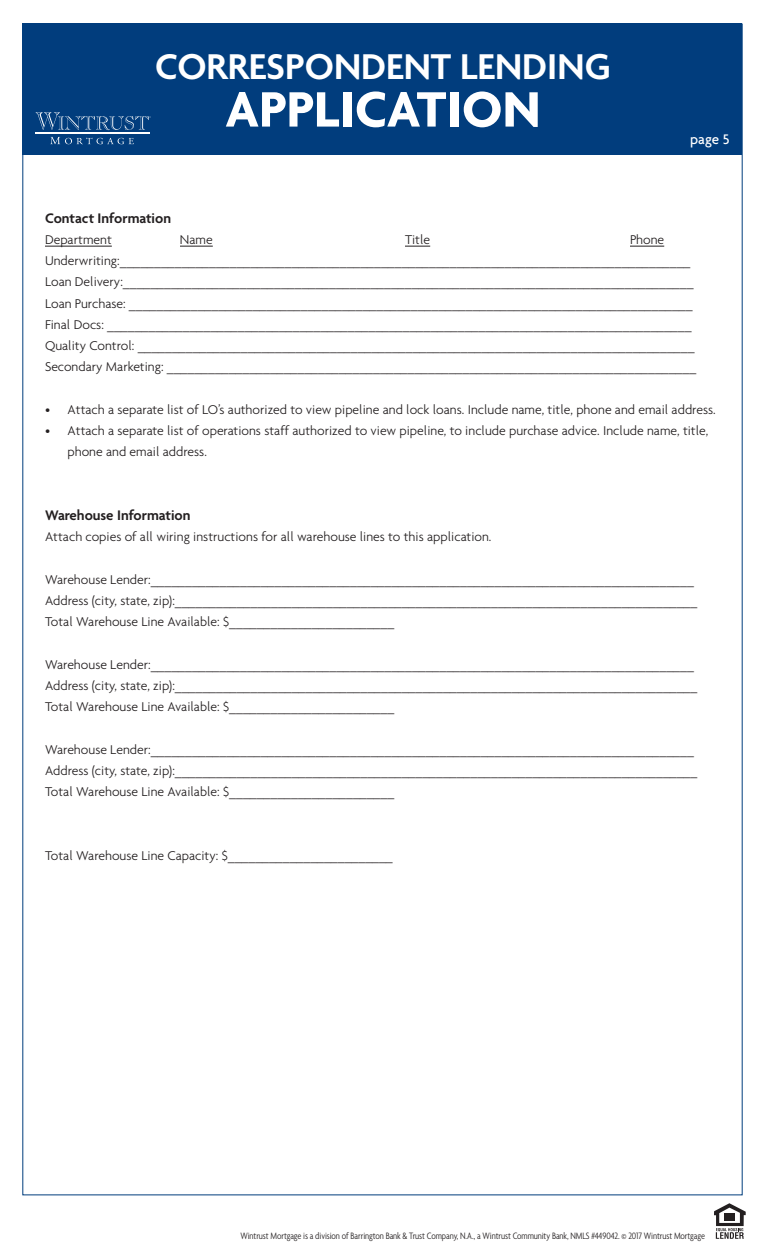
<style>
.page{position:relative;width:765px;height:1260px;background:#fff}
.page>*{position:absolute;margin:0;border:0;box-sizing:border-box;transform-origin:0 0}
.t1{font:700 53.75px "Agenda";color:#fff}
.t2{font:600 38.75px "Agenda";color:#fff}
.t3{font:600 15px "Agenda";color:#231f20}
.t4{font:500 15px "Agenda";color:#fff}
.t5{font:300 13.75px/21.2px "Agenda";color:#231f20}
.t6{font:300 condensed 10px "Agenda";letter-spacing:-.01em;color:#231f20}
</style>
<div class="page">
<div style="left:22px;top:24px;width:720px;height:131px;background:#013d7d"></div>
<svg style="left:714px;top:1203px;width:32px;height:36px"></svg>
<hr style="left:45px;top:246px;width:67px;height:1px;background:#231f20">
<hr style="left:180px;top:246px;width:33px;height:1px;background:#231f20">
<svg style="left:405px;top:246px;width:25px;height:1px"></svg>
<hr style="left:630px;top:246px;width:34px;height:1px;background:#231f20">
<svg style="left:50px;top:137px;width:84px;height:7px"></svg>
<hr style="left:35px;top:133px;width:114px;height:1px;background:#fff">
<svg style="left:36px;top:112px;width:115px;height:18px"></svg>
<h2 class="t2" style="left:155px;top:46px;width:457px">CORRESPONDENT LENDING</h2>
<h1 class="t1" style="left:225px;top:76px;width:317px">APPLICATION</h1>
<p class="t4" style="left:690px;top:131px;width:41px">page 5</p>
<p class="t3" style="left:45px;top:210px;width:128px">Contact Information</p>
<p class="t5" style="left:45px;top:229px;width:68px">Department</p>
<p class="t5" style="left:180px;top:229px;width:34px">Name</p>
<p class="t5" style="left:405px;top:229px;width:27px">Title</p>
<p class="t5" style="left:45px;top:229px;width:653px;text-indent:585px">Phone Underwriting:___________________________________________________________________________________ Loan Delivery:___________________________________________________________________________________ Loan Purchase: __________________________________________________________________________________ Final Docs: _____________________________________________________________________________________ Quality Control: _________________________________________________________________________________ Secondary Marketing: _____________________________________________________________________________</p>
<p class="t5" style="left:45px;top:399px;width:672px">• Attach a separate list of LO’s authorized to view pipeline and lock loans. Include name, title, phone and email address.</p>
<p class="t5" style="left:67px;top:420px;width:642px;text-indent:-22px">• Attach a separate list of operations staff authorized to view pipeline, to include purchase advice. Include name, title, phone and email address.</p>
<p class="t3" style="left:45px;top:507px;width:147px">Warehouse Information</p>
<p class="t5" style="left:45px;top:526px;width:448px">Attach copies of all wiring instructions for all warehouse lines to this application.</p>
<p class="t5" style="left:45px;top:569px;width:654px">Warehouse Lender:_______________________________________________________________________________<br>Address (city, state, zip):____________________________________________________________________________<br>Total Warehouse Line Available: $________________________</p>
<p class="t5" style="left:45px;top:654px;width:654px">Warehouse Lender:_______________________________________________________________________________<br>Address (city, state, zip):____________________________________________________________________________<br>Total Warehouse Line Available: $________________________</p>
<p class="t5" style="left:45px;top:739px;width:654px">Warehouse Lender:_______________________________________________________________________________<br>Address (city, state, zip):____________________________________________________________________________<br>Total Warehouse Line Available: $________________________</p>
<p class="t5" style="left:45px;top:845px;width:349px">Total Warehouse Line Capacity: $________________________</p>
<p class="t6" style="left:240px;top:1230px;width:466px">Wintrust Mortgage is a division of Barrington Bank &amp; Trust Company, N.A., a Wintrust Community Bank, NMLS #449042. © 2017 Wintrust Mortgage</p>
</div>
